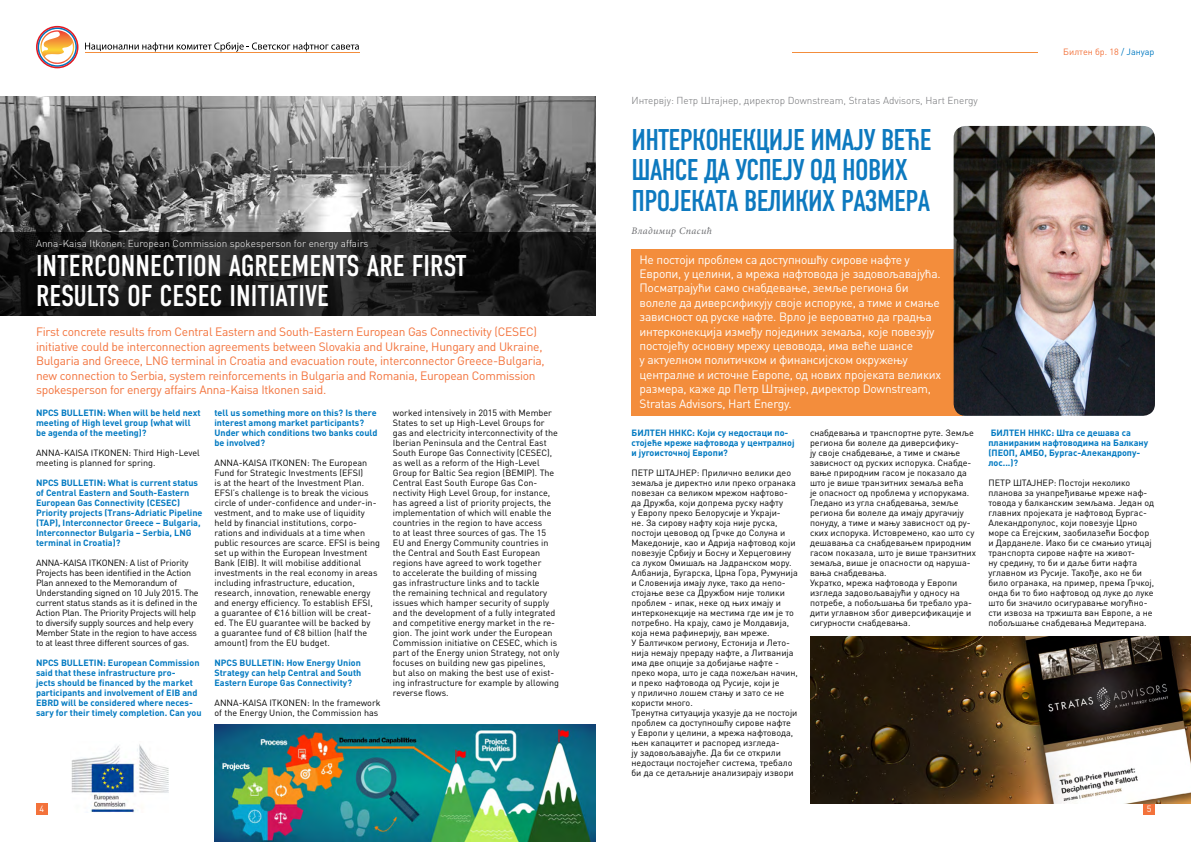
<style>
.page{position:relative;width:1191px;height:842px;background:#fff}
.page>*{position:absolute;margin:0;border:0;box-sizing:border-box;transform-origin:0 0}
.t1{font:30px/30px "DIN Condensed C";letter-spacing:-.02em;color:#0d79bf}
.t2{font:30px/30px "DIN Condensed C";color:#fff}
.t3{font:12px/14.4px "DIN Pro";letter-spacing:-.02em;color:#fff}
.t4{font:12px/14.4px "DIN Pro";letter-spacing:-.02em;color:#f3723b}
.t5{font:300 10px "DIN Pro";color:#6d6e71}
.t6{font:300 10px "DIN Pro";color:#fff}
.t7{font:italic 10px "Minion Pro";letter-spacing:.04em;color:#6d6e71}
.t8{font:9px/10px "DIN Pro";color:#000}
.t9{font:700 9px/10px "DIN Pro";color:#0079c1}
.t10{font:9px/10px "DIN Pro";letter-spacing:-.02em;color:#000}
.t11{font:9px "DIN Pro";color:#f3723b}
.t12{font:9px "DIN Pro";color:#fff}
.s1{color:#0079c1}
</style>
<div class="page">
<div style="left:36px;top:803px;width:11px;height:12px;background:#f3723b"></div>
<div style="left:1143px;top:803px;width:12px;height:12px;background:#f3723b"></div>
<svg style="left:36px;top:26px;width:42px;height:42px"></svg>
<svg style="left:85px;top:42px;width:274px;height:10px"></svg>
<hr style="left:85px;top:52px;width:274px;height:1px;background:#f38d3c">
<hr style="left:792px;top:52px;width:245px;height:1px;background:#f38d3c">
<img style="left:0;top:96px;width:595px;height:136px">
<svg style="left:0;top:232px;width:595px;height:84px;background:#1d1d1d"></svg>
<img style="left:214px;top:724px;width:381px;height:118px">
<img style="left:71px;top:744px;width:97px;height:68px">
<div style="left:631px;top:249px;width:331px;height:167px;background:#f38d3c"></div>
<img style="left:953px;top:126px;width:202px;height:290px">
<img style="left:810px;top:637px;width:381px;height:166px">
<p class="t5" style="left:631px;top:94px;width:348px">Интервју: Петр Штајнер, директор Downstream, Stratas Advisors, Hart Energy</p>
<h1 class="t1" style="left:631px;top:126px;width:302px">ИНТЕРКОНЕКЦИЈЕ ИМАЈУ ВЕЋЕ<br>ШАНСЕ ДА УСПЕЈУ ОД НОВИХ<br>ПРОЈЕКАТА ВЕЛИКИХ РАЗМЕРА</h1>
<p class="t7" style="left:631px;top:224px;width:82px">Владимир Спасић</p>
<p class="t11" style="left:1063px;top:46px;width:93px">Билтен бр. 18 <span class="s1">/ Jануар</span></p>
<p class="t6" style="left:36px;top:237px;width:334px">Anna-Kaisa Itkonen: European Commission spokesperson for energy affairs</p>
<h1 class="t2" style="left:36px;top:251px;width:432px">INTERCONNECTION AGREEMENTS ARE FIRST<br>RESULTS OF CESEC INITIATIVE</h1>
<p class="t3" style="left:639px;top:252px;width:303px">Не постоји проблем са доступношћу сирове нафте у Европи, у целини, а мрежа нафтовода је задовољавајућа.<br>Посматрајући само снабдевање, земље региона би волеле да диверсификују своје испоруке, а тиме и смање зависност од руске нафте. Врло је вероватно да градња интерконекција између појединих земаља, које повезују постојећу основну мрежу цевовода, има веће шансе<br>у актуелном политичком и финансијском окружењу централне и источне Европе, од нових пројеката великих размера, каже др Петр Штајнер, директор Downstream, Stratas Advisors, Hart Energy.</p>
<p class="t4" style="left:36px;top:324px;width:510px">First concrete results from Central Eastern and South-Eastern European Gas Connectivity (CESEC) initiative could be interconnection agreements between Slovakia and Ukraine, Hungary and Ukraine, Bulgaria and Greece, LNG terminal in Croatia and evacuation route, interconnector Greece-Bulgaria, new connection to Serbia, system reinforcements in Bulgaria and Romania, European Commission spokesperson for energy affairs Anna-Kaisa Itkonen said.</p>
<p class="t9" style="left:36px;top:407px;width:166px">NPCS BULLETIN: When will be held next meeting of High level group (what will be agenda of the meeting)?</p>
<p class="t8" style="left:36px;top:447px;width:165px">ANNA-KAISA ITKONEN: Third High-Level meeting is planned for spring.</p>
<p class="t9" style="left:36px;top:477px;width:168px">NPCS BULLETIN: What is current status of Central Eastern and South-Eastern European Gas Connectivity (CESEC)<br>Priority projects (Trans-Adriatic Pipeline (TAP), Interconnector Greece – Bulgaria, Interconnector Bulgaria – Serbia, LNG terminal in Croatia)?</p>
<p class="t10" style="left:36px;top:557px;width:164px">ANNA-KAISA ITKONEN: A list of Priority Projects has been identified in the Action Plan annexed to the Memorandum of Understanding signed on 10 July 2015. The current status stands as it is defined in the Action Plan. The Priority Projects will help to diversify supply sources and help every Member State in the region to have access to at least three different sources of gas.</p>
<p class="t9" style="left:36px;top:657px;width:167px">NPCS BULLETIN: European Commission said that these infrastructure pro-<br>jects should be financed by the market participants and involvement of EIB and EBRD will be considered where neces&shy;sary for their timely completion. Can you</p>
<p class="t8" style="left:393px;top:407px;width:168px">worked intensively in 2015 with Member States to set up High-Level Groups for gas and electricity interconnectivity of the Iberian Peninsula and the Central East South Europe Gas Connectivity (CESEC), as well as a reform of the High-Level Group for Baltic Sea region (BEMIP). The Central East South Europe Gas Con&shy;nectivity High Level Group, for instance, has agreed a list of priority projects, the implementation of which will enable the countries in the region to have access<br>to at least three sources of gas. The 15<br>EU and Energy Community countries in the Central and South East European regions have agreed to work together<br>to accelerate the building of missing<br>gas infrastructure links and to tackle<br>the remaining technical and regulatory issues which hamper security of supply and the development of a fully integrated and competitive energy market in the re&shy;gion. The joint work under the European Commission initiative on CESEC, which is part of the Energy union Strategy, not only focuses on building new gas pipelines, but also on making the best use of exist&shy;ing infrastructure for example by allowing reverse flows.</p>
<p class="t9" style="left:214px;top:407px;width:165px">tell us something more on this? Is there interest among market participants?<br>Under which conditions two banks could be involved?</p>
<p class="t8" style="left:214px;top:457px;width:167px">ANNA-KAISA ITKONEN: The European Fund for Strategic Investments (EFSI)<br>is at the heart of the Investment Plan.<br>EFSI’s challenge is to break the vicious circle of under-confidence and under-in&shy;vestment, and to make use of liquidity held by financial institutions, corpo&shy;rations and individuals at a time when public resources are scarce. EFSI is being set up within the European Investment Bank (EIB). It will mobilise additional investments in the real economy in areas including infrastructure, education, research, innovation, renewable energy and energy efficiency. To establish EFSI,<br>a guarantee of €16 billion will be creat&shy;ed. The EU guarantee will be backed by<br>a guarantee fund of €8 billion (half the amount) from the EU budget.</p>
<p class="t9" style="left:214px;top:657px;width:148px;text-align:justify">NPCS BULLETIN: How Energy Union Strategy can help Central and South Eastern Europe Gas Connectivity?</p>
<p class="t8" style="left:214px;top:697px;width:168px">ANNA-KAISA ITKONEN: In the framework of the Energy Union, the Commission has</p>
<p class="t8" style="left:810px;top:427px;width:167px">снабдевања и транспортне руте. Земље региона би волеле да диверсифику-<br>ју своје снабдевање, а тиме и смање зависност од руских испорука. Снабде&shy;вање природним гасом је показало да што је више транзитних земаља већа<br>је опасност од проблема у испорукама.<br>Гледано из угла снабдевања, земље региона би волеле да имају другачију понуду, а тиме и мању зависност од ру&shy;ских испорука. Истовремено, као што су дешавања са снабдевањем природним гасом показала, што је више транзитних земаља, више је опасности од наруша&shy;вања снабдевања.<br>Укратко, мрежа нафтовода у Европи изгледа задовољавајући у односу на потребе, а побољшања би требало ура&shy;дити углавном због диверсификације и сигурности снабдевања.</p>
<p class="t9" style="left:988px;top:427px;width:161px">БИЛТЕН ННКС: Шта се дешава са планираним нафтоводима на Балкану (ПЕОП, АМБО, Бургас-Алекандропу&shy;лос...)?</p>
<p class="t9" style="left:631px;top:427px;width:164px">БИЛТЕН ННКС: Који су недостаци по&shy;стојеће мреже нафтовода у централној и југоисточној Европи?</p>
<p class="t8" style="left:631px;top:467px;width:168px">ПЕТР ШТАЈНЕР: Прилично велики део земаља је директно или преко огранака повезан са великом мрежом нафтово&shy;да Дружба, који допрема руску нафту<br>у Европу преко Белорусије и Украји-<br>не. За сирову нафту која није руска, постоји цевовод од Грчке до Солуна и Македоније, као и Адрија нафтовод који повезује Србију и Босну и Херцеговину са луком Омишаљ на Јадранском мору.<br>Албанија, Бугарска, Црна Гора, Румунија и Словенија имају луке, тако да непо&shy;стојање везе са Дружбом није толики проблем - ипак, некe од њих имају и интерконекције на местима где им је то потребно. На крају, само је Молдавија, која нема рафинерију, ван мреже.<br>У Балтичком региону, Естонија и Лето&shy;нија немају прераду нафте, а Литванија има две опције за добијање нафте - преко мора, што је сада пожељан начин, и преко нафтовода од Русије, који је<br>у прилично лошем стању и зато се не користи много.<br>Тренутна ситуација указује да не постоји проблем са доступношћу сирове нафте<br>у Европи у целини, а мрежа нафтовода, њен капацитет и распоред изгледа-<br>ју задовољавајуће. Да би се открили недостаци постојећег система, требало би да се детаљније анализирају извори</p>
<p class="t8" style="left:988px;top:477px;width:167px">ПЕТР ШТАЈНЕР: Постоји неколико планова за унапређивање мреже наф&shy;товода у балканским земљама. Један од главних пројеката је нафтовод Бургас-Алекандропулос, који повезује Црно море са Егејским, заобилазећи Босфор и Дарданеле. Иако би се смањио утицај транспорта сирове нафте на живот-<br>ну средину, то би и даље бити нафта углавном из Русије. Такође, ако не би било огранака, на пример, према Грчкој, онда би то био нафтовод од луке до луке што би значило осигуравање могућно&shy;сти извоза на тржишта ван Европе, а не побољшање снабдевања Медитерана.</p>
<p class="t12" style="left:39px;top:803px;width:6px">4</p>
<p class="t12" style="left:1146px;top:803px;width:6px">5</p>
</div>
